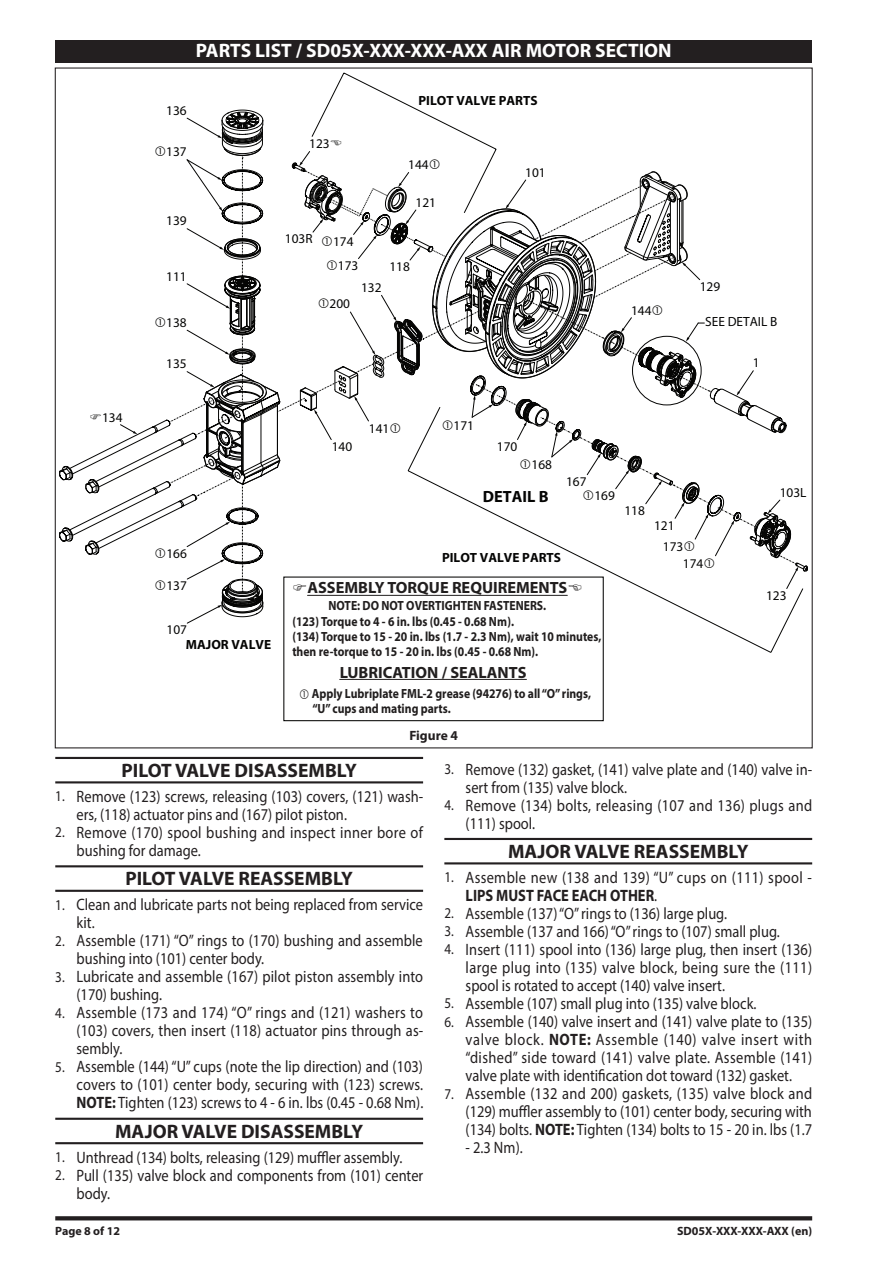
<style>
.page{position:relative;width:893px;height:1263px;background:#fff}
.page>*{position:absolute;margin:0;border:0;box-sizing:border-box;transform-origin:0 0}
.Heading{font:700 19.5px "Myriad Pro";color:#231f20}
.Heading_reverse_bold_13{font:700 19.5px "Myriad Pro";color:#fff}
.t1{font:16.5px/18px "Myriad Pro";color:#231f20;scale:.88 1}
.t2{font:16.5px/18px "Myriad Pro";letter-spacing:.02em;color:#231f20;scale:.88 1}
.t3{font:700 16.35px "Myriad Pro";color:#211e1e}
.t4{font:700 16.35px "Myriad Pro";color:#050504}
.Graphic_Title{font:700 13.5px "Myriad Pro";color:#231f20}
.t5{font:700 13.35px/14.9px "Myriad Pro";color:#211e1e;scale:.88 1}
.t6{font:13.35px/21.9px "Myriad Pro";color:#050504}
.t7{font:700 13.35px "Myriad Pro";color:#050504}
.t8{font:700 12px "Myriad Pro";color:#231f20}
.s1{font-size:15px}
.s2{font-weight:700}
</style>
<div class="page">
<svg style="left:55px;top:1216px;width:757px;height:4px;background:#2e2b2c"></svg>
<div style="left:55px;top:40px;width:757px;height:23px;background:#231f20"></div>
<hr style="left:340px;top:679px;width:186px;height:1px;background:#211e1e">
<div style="left:283px;top:576px;width:321px;height:145px;border:1px solid #050504"></div>
<hr style="left:55px;top:757px;width:368px;height:2px;background:#231f20">
<hr style="left:55px;top:781px;width:368px;height:2px;background:#231f20">
<hr style="left:55px;top:865px;width:368px;height:2px;background:#231f20">
<hr style="left:55px;top:890px;width:368px;height:2px;background:#231f20">
<hr style="left:55px;top:1118px;width:368px;height:2px;background:#231f20">
<hr style="left:55px;top:1142px;width:368px;height:2px;background:#231f20">
<hr style="left:444px;top:838px;width:368px;height:2px;background:#231f20">
<hr style="left:444px;top:862px;width:368px;height:2px;background:#231f20">
<svg style="left:60px;top:73px;width:748px;height:551px"></svg>
<p class="t6" style="left:102px;top:406px;width:22px">134</p>
<p class="Heading_reverse_bold_13" style="left:196px;top:37px;width:477px">PARTS LIST / SD05X-XXX-XXX-AXX AIR MOTOR SECTION</p>
<p class="t6" style="left:166px;top:99px;width:22px">136</p>
<p class="t6" style="left:166px;top:141px;width:22px">137</p>
<p class="t6" style="left:166px;top:210px;width:22px">139</p>
<p class="t6" style="left:166px;top:265px;width:22px">111</p>
<p class="t6" style="left:166px;top:311px;width:22px">138</p>
<p class="t6" style="left:166px;top:353px;width:22px">135</p>
<p class="t6" style="left:309px;top:133px;width:22px">123</p>
<p class="t6" style="left:285px;top:228px;width:29px">103R</p>
<p class="t6" style="left:333px;top:230px;width:22px">174</p>
<p class="t6" style="left:338px;top:255px;width:22px">173</p>
<p class="t7" style="left:418px;top:92px;width:121px">PILOT VALVE PARTS</p>
<p class="t6" style="left:408px;top:154px;width:22px">144</p>
<p class="t6" style="left:415px;top:191px;width:22px">121</p>
<p class="t6" style="left:389px;top:256px;width:22px">118</p>
<p class="t6" style="left:525px;top:161px;width:22px">101</p>
<p class="t6" style="left:330px;top:292px;width:22px">200</p>
<p class="t6" style="left:361px;top:276px;width:22px">132</p>
<p class="t6" style="left:700px;top:275px;width:22px">129</p>
<p class="t6" style="left:631px;top:299px;width:22px">144</p>
<p class="t6" style="left:705px;top:311px;width:74px">SEE DETAIL B</p>
<p class="t6" style="left:753px;top:352px;width:8px">1</p>
<p class="t6" style="left:166px;top:542px;width:22px">166</p>
<p class="t6" style="left:166px;top:575px;width:22px">137</p>
<p class="t6" style="left:332px;top:435px;width:22px">140</p>
<p class="t6" style="left:369px;top:417px;width:22px">141</p>
<p class="t6" style="left:454px;top:414px;width:22px">171</p>
<p class="t6" style="left:497px;top:435px;width:22px">170</p>
<p class="t6" style="left:531px;top:453px;width:22px">168</p>
<p class="t4" style="left:483px;top:486px;width:67px">DETAIL B</p>
<p class="t6" style="left:566px;top:470px;width:22px">167</p>
<p class="t6" style="left:594px;top:484px;width:22px">169</p>
<p class="t7" style="left:442px;top:549px;width:121px">PILOT VALVE PARTS</p>
<p class="t3" style="left:307px;top:577px;width:261px">ASSEMBLY TORQUE REQUIREMENTS</p>
<p class="t5" style="left:329px;top:598px;width:249px">NOTE: DO NOT OVERTIGHTEN FASTENERS.</p>
<p class="t6" style="left:624px;top:499px;width:22px">118</p>
<p class="t6" style="left:663px;top:514px;width:22px;text-indent:-9px">121<br>173</p>
<p class="t6" style="left:683px;top:552px;width:22px">174</p>
<p class="t6" style="left:780px;top:482px;width:28px">103L</p>
<p class="t6" style="left:766px;top:584px;width:22px">123</p>
<p class="t6" style="left:167px;top:619px;width:22px">107</p>
<p class="t7" style="left:186px;top:636px;width:87px">MAJOR VALVE</p>
<p class="t5" style="left:292px;top:614px;width:353px">(123) Torque to 4 - 6 in. lbs (0.45 - 0.68 Nm).<br>(134) Torque to 15 - 20 in. lbs (1.7 - 2.3 Nm), wait 10 minutes, then re-torque to 15 - 20 in. lbs (0.45 - 0.68 Nm).</p>
<p class="t3" style="left:340px;top:662px;width:188px">LUBRICATION / SEALANTS</p>
<p class="t5" style="left:312px;top:686px;width:319px">Apply Lubriplate FML-2 grease (94276) to all “O” rings, “U” cups and mating parts.</p>
<p class="Graphic_Title" style="left:409px;top:727px;width:50px">Figure 4</p>
<p class="Heading" style="left:122px;top:758px;width:237px">PILOT VALVE DISASSEMBLY</p>
<p class="t1" style="left:77px;top:787px;width:395px;text-indent:-21px"><span class="s1">1.</span> Remove (123) screws, releasing (103) covers, (121) wash&shy;ers, (118) actuator pins and (167) pilot piston.</p>
<p class="t2" style="left:77px;top:823px;width:395px;text-indent:-21px"><span class="s1">2.</span> Remove (170) spool bushing and inspect inner bore of bushing for damage.</p>
<p class="Heading" style="left:125px;top:866px;width:229px">PILOT VALVE REASSEMBLY</p>
<p class="t1" style="left:77px;top:895px;width:395px;text-indent:-21px"><span class="s1">1.</span> Clean and lubricate parts not being replaced from service kit.</p>
<p class="t1" style="left:77px;top:931px;width:395px;text-indent:-21px"><span class="s1">2.</span> Assemble (171) “O” rings to (170) bushing and assemble bushing into (101) center body.</p>
<p class="t1" style="left:77px;top:967px;width:395px;text-indent:-21px"><span class="s1">3.</span> Lubricate and assemble (167) pilot piston assembly into (170) bushing.</p>
<p class="t1" style="left:77px;top:1003px;width:395px;text-align:justify;text-indent:-21px"><span class="s1">4.</span> Assemble (173 and 174) “O” rings and (121) washers to (103) covers, then insert (118) actuator pins through as&shy;sembly.</p>
<p class="t1" style="left:77px;top:1057px;width:396px;text-align:justify;text-indent:-21px"><span class="s1">5.</span> Assemble (144) “U” cups (note the lip direction) and (103) covers to (101) center body, securing with (123) screws.<br><span class="s2">NOTE:</span> Tighten (123) screws to 4 - 6 in. lbs (0.45 - 0.68 Nm).</p>
<p class="Heading" style="left:115px;top:1118px;width:250px">MAJOR VALVE DISASSEMBLY</p>
<p class="t1" style="left:55px;top:1148px;width:396px"><span class="s1">1.</span> Unthread (134) bolts, releasing (129) muffler assembly.</p>
<p class="t1" style="left:77px;top:1166px;width:396px;text-indent:-21px"><span class="s1">2.</span> Pull (135) valve block and components from (101) center body.</p>
<p class="t1" style="left:466px;top:760px;width:395px;text-indent:-21px"><span class="s1">3.</span> Remove (132) gasket, (141) valve plate and (140) valve in&shy;sert from (135) valve block.</p>
<p class="t2" style="left:466px;top:796px;width:395px;text-indent:-21px"><span class="s1">4.</span> Remove (134) bolts, releasing (107 and 136) plugs and (111) spool.</p>
<p class="Heading" style="left:508px;top:839px;width:242px">MAJOR VALVE REASSEMBLY</p>
<p class="t2" style="left:466px;top:868px;width:395px;text-indent:-21px"><span class="s1">1.</span> Assemble new (138 and 139) “U” cups on (111) spool -<br><span class="s2">LIPS MUST FACE EACH OTHER</span>.</p>
<p class="t1" style="left:444px;top:904px;width:323px"><span class="s1">2.</span> Assemble (137) “O” rings to (136) large plug.</p>
<p class="t1" style="left:444px;top:922px;width:383px"><span class="s1">3.</span> Assemble (137 and 166) “O” rings to (107) small plug.</p>
<p class="t1" style="left:466px;top:940px;width:395px;text-align:justify;text-indent:-21px"><span class="s1">4.</span> Insert (111) spool into (136) large plug, then insert (136) large plug into (135) valve block, being sure the (111) spool is rotated to accept (140) valve insert.</p>
<p class="t1" style="left:444px;top:994px;width:356px"><span class="s1">5.</span> Assemble (107) small plug into (135) valve block.</p>
<p class="t1" style="left:466px;top:1012px;width:395px;text-align:justify;text-indent:-21px"><span class="s1">6.</span> Assemble (140) valve insert and (141) valve plate to (135) valve block. <span class="s2">NOTE:</span> Assemble (140) valve insert with “dished” side toward (141) valve plate. Assemble (141) valve plate with identification dot toward (132) gasket.</p>
<p class="t1" style="left:466px;top:1084px;width:395px;text-align:justify;text-indent:-21px"><span class="s1">7.</span> Assemble (132 and 200) gaskets, (135) valve block and (129) muffler assembly to (101) center body, securing with (134) bolts. <span class="s2">NOTE:</span> Tighten (134) bolts to 15 - 20 in. lbs (1.7</p>
<p class="t1" style="left:466px;top:1138px;width:66px">- 2.3 Nm).</p>
<p class="t8" style="left:55px;top:1223px;width:66px">Page 8 of 12</p>
<p class="t8" style="left:677px;top:1223px;width:137px">SD05X-XXX-XXX-AXX (en)</p>
</div>
